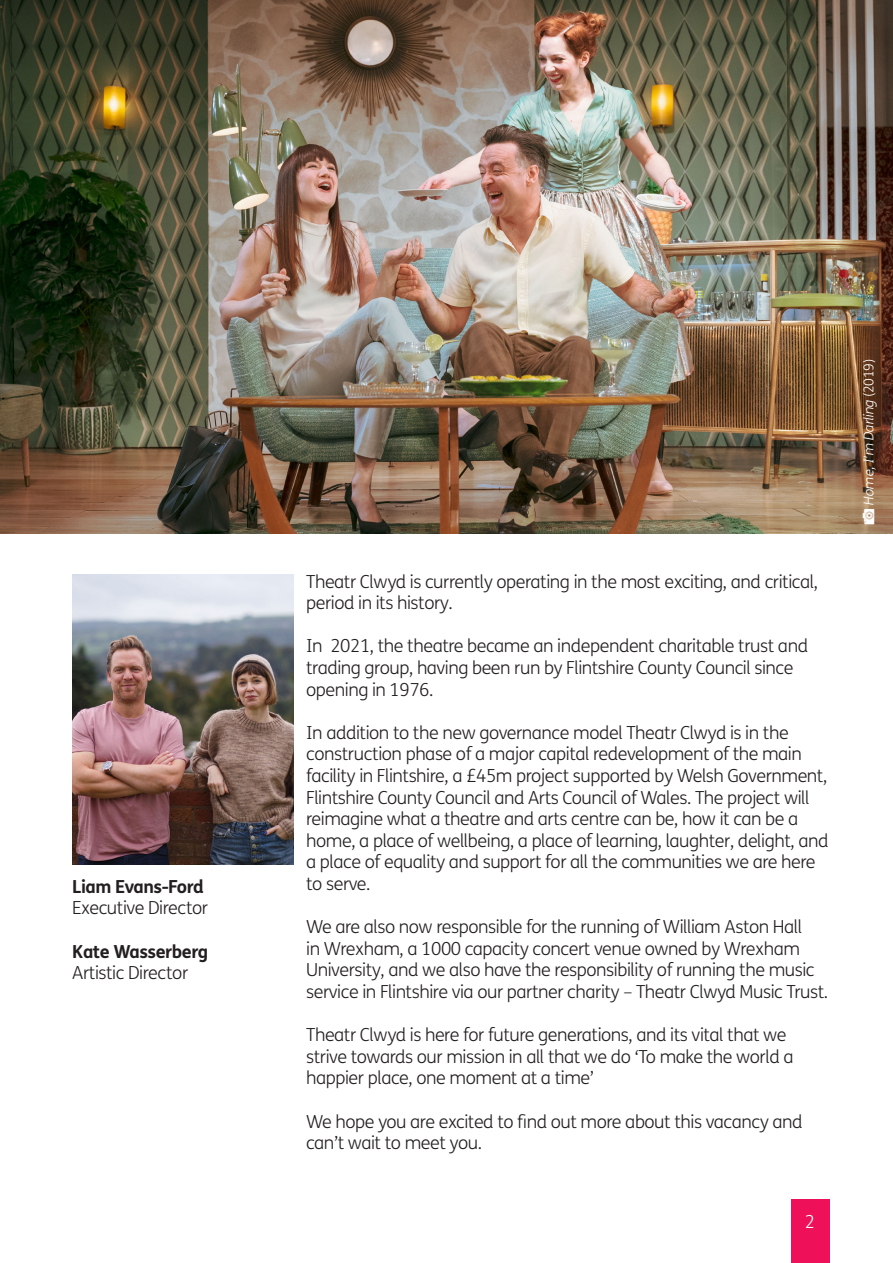
<style>
.page{position:relative;width:893px;height:1263px;background:#fff}
.page>*{position:absolute;margin:0;border:0;box-sizing:border-box;transform-origin:0 0}
.No_Spacing{font:300 18px/21.6px "FS Me";letter-spacing:-.025em;color:#231f20}
.No_Spacing-2{font:700 18px "FS Me";letter-spacing:-.025em;color:#231f20}
.t1{font:300 18px "FS Me";color:#fff}
.t2{font:italic 300 13.5px "FS Me";color:#fff}
.s1{font-weight:700}
.s2{font-family:"CAMERAFOTOGRAAMI";font-weight:400;font-style:normal}
.s3{font-style:normal}
</style>
<div class="page">
<div style="left:791px;top:1199px;width:38px;height:64px;background:#ee1059"></div>
<img style="left:0;top:0;width:893px;height:534px">
<img style="left:72px;top:574px;width:221px;height:290px">
<p class="No_Spacing" style="left:72px;top:875px;width:137px"><span class="s1">Liam Evans-Ford<br></span>Executive Director</p>
<p class="No_Spacing-2" style="left:72px;top:937px;width:138px">Kate Wasserberg</p>
<p class="No_Spacing" style="left:72px;top:961px;width:117px">Artistic Director</p>
<p class="No_Spacing" style="left:306px;top:570px;width:513px">Theatr Clwyd is currently operating in the most exciting, and critical, period in its history.</p>
<p class="No_Spacing" style="left:306px;top:635px;width:503px">In 2021, the theatre became an independent charitable trust and trading group, having been run by Flintshire County Council since opening in 1976.</p>
<p class="No_Spacing" style="left:306px;top:721px;width:524px">In addition to the new governance model Theatr Clwyd is in the construction phase of a major capital redevelopment of the main facility in Flintshire, a £45m project supported by Welsh Government, Flintshire County Council and Arts Council of Wales. The project will reimagine what a theatre and arts centre can be, how it can be a home, a place of wellbeing, a place of learning, laughter, delight, and a place of equality and support for all the communities we are here to serve.</p>
<p class="No_Spacing" style="left:306px;top:916px;width:523px">We are also now responsible for the running of William Aston Hall<br>in Wrexham, a 1000 capacity concert venue owned by Wrexham University, and we also have the responsibility of running the music service in Flintshire via our partner charity – Theatr Clwyd Music Trust.</p>
<p class="No_Spacing" style="left:306px;top:1024px;width:489px">Theatr Clwyd is here for future generations, and its vital that we strive towards our mission in all that we do ‘To make the world a happier place, one moment at a time’</p>
<p class="No_Spacing" style="left:306px;top:1110px;width:498px">We hope you are excited to find out more about this vacancy and can’t wait to meet you.</p>
<p class="t1" style="left:805px;top:1209px;width:12px">2</p>
<p class="t2" style="left:859px;top:525px;width:168px;rotate:-90deg"><span class="s2">-</span> Home,I'm Darling <span class="s3">( 2 0 1 9 )</span></p>
</div>
